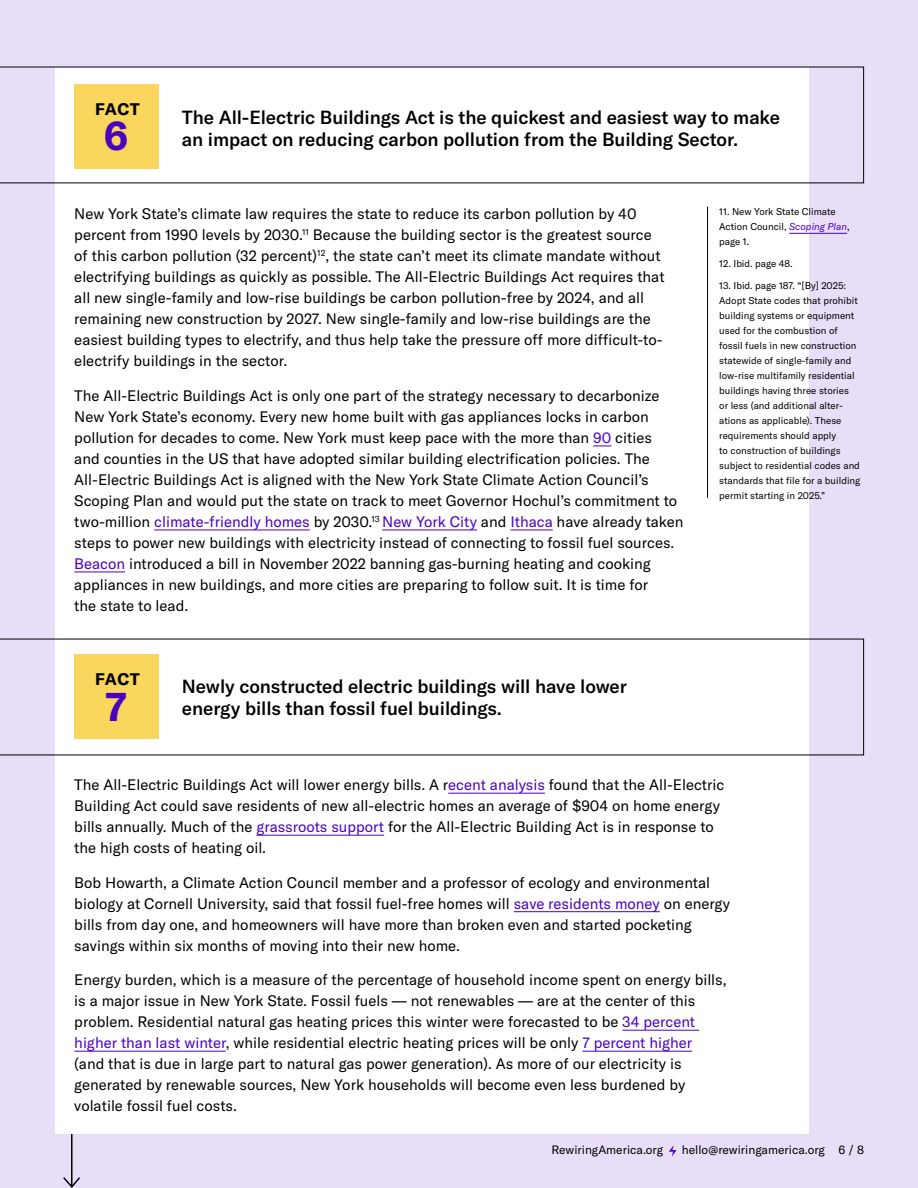
<style>
.page{position:relative;width:918px;height:1188px;background:#e8def7}
.page>*{position:absolute;margin:0;border:0;box-sizing:border-box;transform-origin:0 0}
.t1{font:700 39.6px "GT America";color:#4a00c3}
.t2{font:500 18.75px/22.5px "GT America";letter-spacing:-.005em;color:#000}
.t3{font:700 16.65px "GT America";letter-spacing:.02em;color:#000}
.t4{font:15px/21px "GT America";color:#000}
.t5{font:12px "GT America";color:#000}
.t6{font:9.75px/15px "GT America";color:#000}
.s1{color:#4a00c3}
.s2{font-style:italic;color:#4a00c3}
</style>
<div class="page">
<hr style="left:71px;top:1101px;width:2px;height:86px;background:#000">
<svg style="left:63px;top:1176px;width:17px;height:12px"></svg>
<div style="left:55px;top:67px;width:753px;height:1067px;background:#fff"></div>
<hr style="left:448px;top:793px;width:97px;height:1px;background:#4a00c3">
<hr style="left:256px;top:835px;width:128px;height:1px;background:#4a00c3">
<hr style="left:514px;top:911px;width:146px;height:1px;background:#4a00c3">
<hr style="left:622px;top:1030px;width:77px;height:1px;background:#4a00c3">
<hr style="left:74px;top:1051px;width:152px;height:1px;background:#4a00c3">
<hr style="left:582px;top:1051px;width:110px;height:1px;background:#4a00c3">
<svg style="left:0;top:67px;width:864px;height:116px"></svg>
<svg style="left:593px;top:446px;width:18px;height:1px"></svg>
<hr style="left:154px;top:530px;width:156px;height:1px;background:#4a00c3">
<hr style="left:382px;top:530px;width:95px;height:1px;background:#4a00c3">
<hr style="left:510px;top:530px;width:43px;height:1px;background:#4a00c3">
<hr style="left:74px;top:572px;width:51px;height:1px;background:#4a00c3">
<hr style="left:707px;top:207px;width:1px;height:291px;background:#000">
<hr style="left:789px;top:233px;width:58px;height:1px;background:#4a00c3">
<div style="left:74px;top:84px;width:85px;height:85px;background:#fad65c"></div>
<svg style="left:0;top:639px;width:864px;height:116px"></svg>
<div style="left:74px;top:655px;width:85px;height:84px;background:#fad65c"></div>
<svg style="left:669px;top:1145px;width:8px;height:12px"></svg>
<p class="t3" style="left:95px;top:98px;width:46px">FACT</p>
<h1 class="t1" style="left:104px;top:111px;width:25px">6</h1>
<p class="t2" style="left:182px;top:106px;width:599px">The All-Electric Buildings Act is the quickest and easiest way to make an impact on reducing carbon pollution from the Building Sector.</p>
<p class="t4" style="left:74px;top:204px;width:592px">New York State’s climate law requires the state to reduce its carbon pollution by 40 percent from 1990 levels by 2030.<sup>11</sup> Because the building sector is the greatest source of this carbon pollution (32 percent)<sup>12</sup>, the state can’t meet its climate mandate without electrifying buildings as quickly as possible. The All-Electric Buildings Act requires that all new single-family and low-rise buildings be carbon pollution-free by 2024, and all remaining new construction by 2027. New single-family and low-rise buildings are the easiest building types to electrify, and thus help take the pressure off more difficult-to&shy;electrify buildings in the sector.</p>
<p class="t4" style="left:74px;top:385px;width:611px">The All-Electric Buildings Act is only one part of the strategy necessary to decarbonize New York State’s economy. Every new home built with gas appliances locks in carbon pollution for decades to come. New York must keep pace with the more than <span class="s1">90</span> cities<br>and counties in the US that have adopted similar building electrification policies. The All-Electric Buildings Act is aligned with the New York State Climate Action Council’s Scoping Plan and would put the state on track to meet Governor Hochul’s commitment to two-million <span class="s1">climate-friendly homes</span> by 2030.<sup>13</sup> <span class="s1">New York City</span> and <span class="s1">Ithaca</span> have already taken steps to power new buildings with electricity instead of connecting to fossil fuel sources.<br><span class="s1">Beacon</span> introduced a bill in November 2022 banning gas-burning heating and cooking appliances in new buildings, and more cities are preparing to follow suit. It is time for<br>the state to lead.</p>
<p class="t3" style="left:95px;top:669px;width:46px">FACT</p>
<h1 class="t1" style="left:106px;top:682px;width:22px">7</h1>
<p class="t2" style="left:182px;top:675px;width:447px">Newly constructed electric buildings will have lower energy bills than fossil fuel buildings.</p>
<p class="t6" style="left:719px;top:204px;width:132px">11. New York State Climate<br>Action Council, <span class="s2">Scoping Plan</span>, page 1.</p>
<p class="t6" style="left:719px;top:256px;width:75px">12. Ibid. page 48.</p>
<p class="t6" style="left:719px;top:278px;width:143px">13. Ibid. page 187. “[By] 2025:<br>Adopt State codes that prohibit building systems or equipment used for the combustion of fossil fuels in new construction statewide of single-family and low-rise multifamily residential buildings having three stories<br>or less (and additional alter&shy;ations as applicable). These requirements should apply<br>to construction of buildings subject to residential codes and standards that file for a building permit starting in 2025.”</p>
<p class="t4" style="left:74px;top:774px;width:652px">The All-Electric Buildings Act will lower energy bills. A r<span class="s1">ecent analysis</span> found that the All-Electric Building Act could save residents of new all-electric homes an average of $904 on home energy bills annually. Much of the <span class="s1">grassroots support</span> for the All-Electric Building Act is in response to the high costs of heating oil.</p>
<p class="t4" style="left:74px;top:872px;width:657px">Bob Howarth, a Climate Action Council member and a professor of ecology and environmental biology at Cornell University, said that fossil fuel-free homes will <span class="s1">save residents money</span> on energy bills from day one, and homeowners will have more than broken even and started pocketing savings within six months of moving into their new home.</p>
<p class="t4" style="left:74px;top:969px;width:654px">Energy burden, which is a measure of the percentage of household income spent on energy bills, is a major issue in New York State. Fossil fuels — not renewables — are at the center of this problem. Residential natural gas heating prices this winter were forecasted to be <span class="s1">34 percent higher than last winter</span>, while residential electric heating prices will be only <span class="s1">7 percent higher<br></span>(and that is due in large part to natural gas power generation). As more of our electricity is generated by renewable sources, New York households will become even less burdened by volatile fossil fuel costs.</p>
<p class="t5" style="left:551px;top:1142px;width:113px">RewiringAmerica.org</p>
<p class="t5" style="left:682px;top:1142px;width:184px">hello@rewiringamerica.org 6 / 8</p>
</div>
